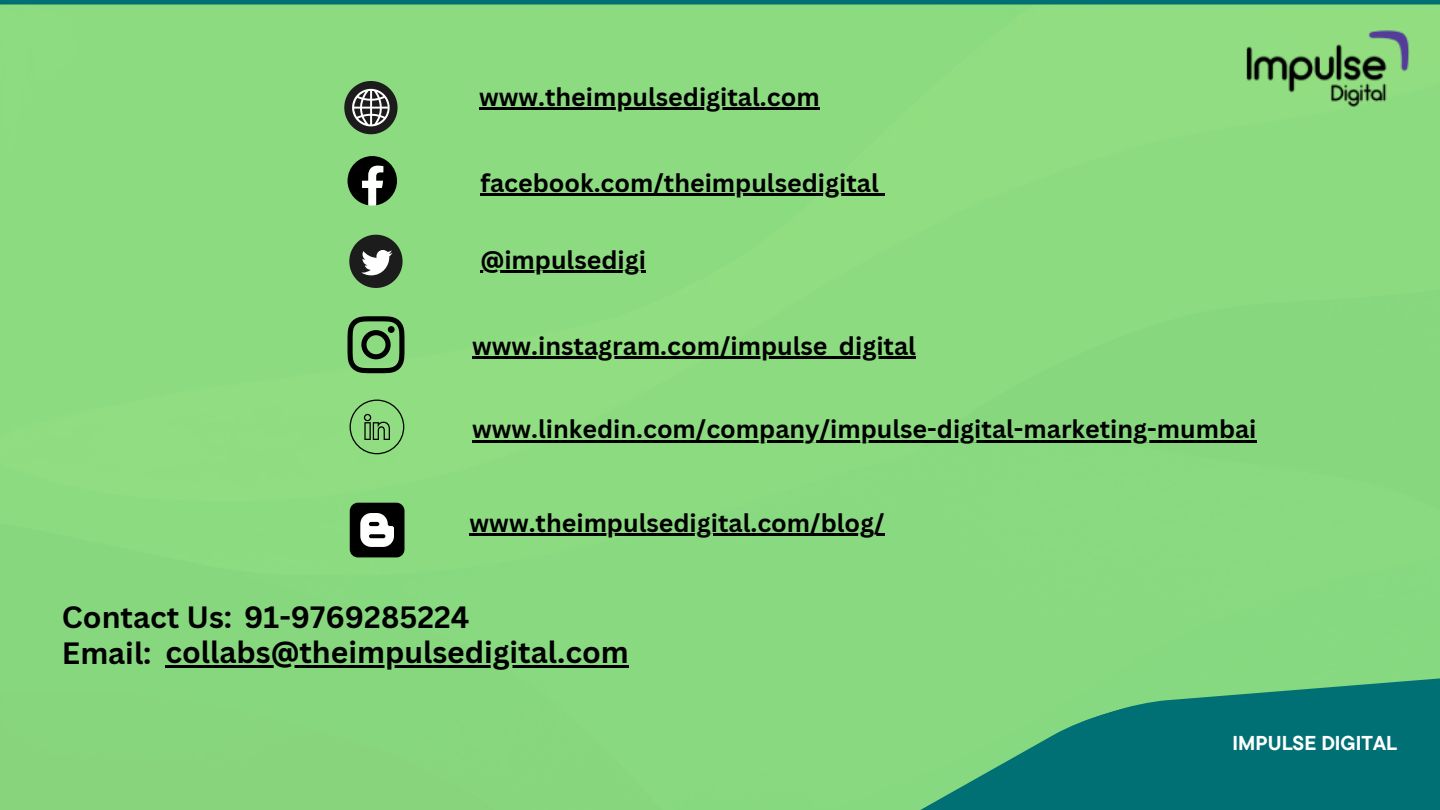
<style>
.page{position:relative;width:1440px;height:810px;background:#fff}
.page>*{position:absolute;margin:0;border:0;box-sizing:border-box;transform-origin:0 0}
.t1{font:700 30px/34.8px "Canva Sans";color:#000}
.t2{font:700 25px "Canva Sans";color:#000}
.t3{font:700 20px "TT Commons Pro";color:#fff}
</style>
<div class="page">
<div style="left:0;top:4px;width:1440px;height:806px;background:#8cdb80"></div>
<hr style="left:0;top:0;width:1440px;height:4px;background:#007074">
<svg style="left:624px;top:662px;width:816px;height:148px;background:#50ae7b"></svg>
<svg style="left:344px;top:81px;width:54px;height:53px;background:#61735f"></svg>
<svg style="left:348px;top:156px;width:49px;height:50px"></svg>
<svg style="left:349px;top:235px;width:54px;height:53px;background:#5a6c57"></svg>
<svg style="left:348px;top:316px;width:57px;height:57px;background:#53814c"></svg>
<div style="left:388px;top:326px;width:7px;height:7px;background:#010101;border-radius:50%"></div>
<svg style="left:350px;top:400px;width:54px;height:54px;background:#7dbe6f"></svg>
<svg style="left:350px;top:503px;width:55px;height:54px"></svg>
<img style="left:1231px;top:30px;width:193px;height:77px">
<hr style="left:479px;top:107px;width:341px;height:2px;background:#000">
<hr style="left:480px;top:194px;width:399px;height:2px;background:#000">
<svg style="left:879px;top:194px;width:6px;height:2px"></svg>
<hr style="left:480px;top:271px;width:166px;height:2px;background:#000">
<hr style="left:472px;top:356px;width:444px;height:2px;background:#000">
<hr style="left:472px;top:440px;width:785px;height:2px;background:#000">
<hr style="left:470px;top:534px;width:415px;height:2px;background:#000">
<hr style="left:166px;top:665px;width:463px;height:3px;background:#000">
<p class="t2" style="left:479px;top:79px;width:342px">www.theimpulsedigital.com</p>
<p class="t2" style="left:480px;top:165px;width:400px">facebook.com/theimpulsedigital</p>
<p class="t2" style="left:480px;top:242px;width:167px">@impulsedigi</p>
<p class="t2" style="left:472px;top:328px;width:445px">www.instagram.com/impulse_digital</p>
<p class="t2" style="left:472px;top:412px;width:786px">www.linkedin.com/company/impulse-digital-marketing-mumbai</p>
<p class="t2" style="left:470px;top:505px;width:417px">www.theimpulsedigital.com/blog/</p>
<p class="t1" style="left:62px;top:599px;width:568px">Contact Us: 91-9769285224<br>Email: collabs@theimpulsedigital.com</p>
<p class="t3" style="left:1233px;top:730px;width:166px">IMPULSE DIGITAL</p>
</div>
